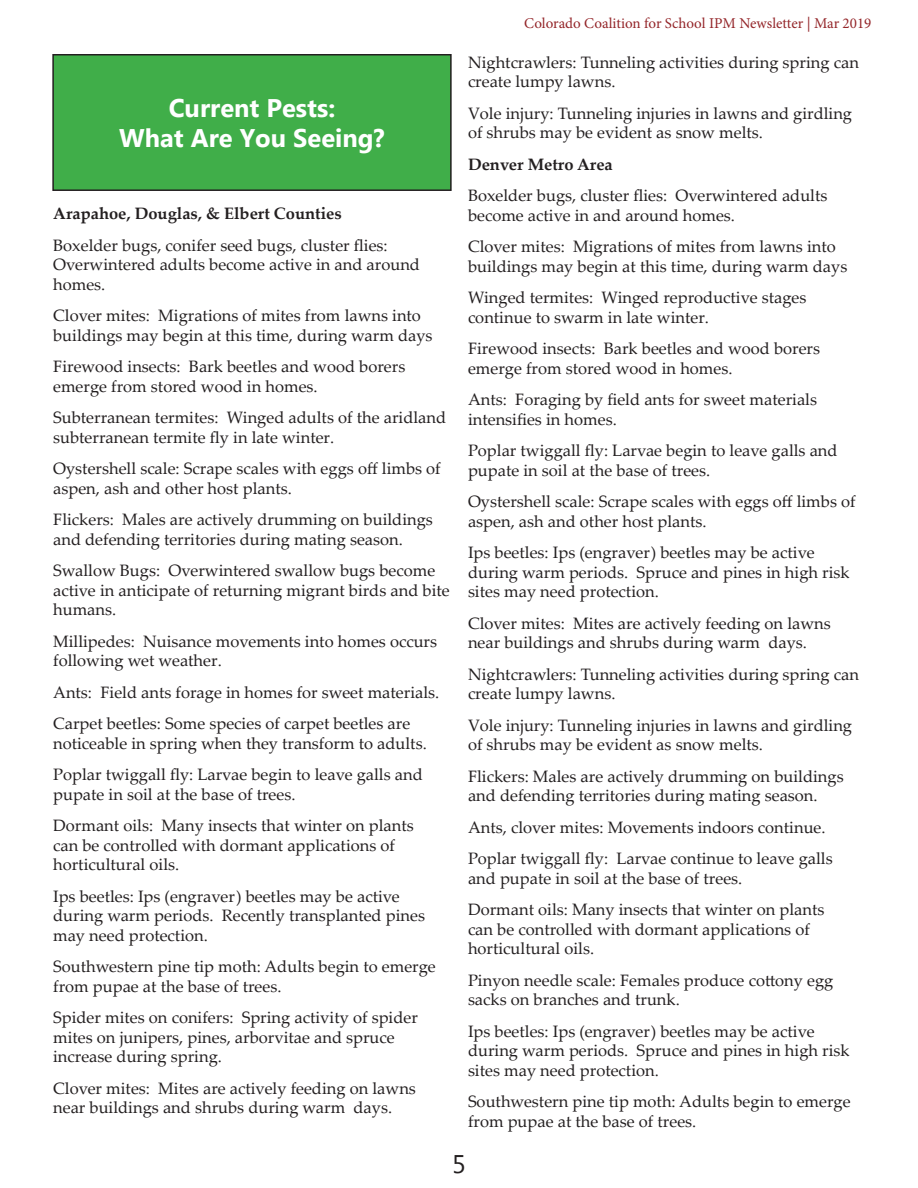
<style>
.page{position:relative;width:918px;height:1188px;background:#fff}
.page>*{position:absolute;margin:0;border:0;box-sizing:border-box;transform-origin:0 0}
.t1{font:700 25.5px "Microsoft New Tai Lue";color:#fff}
.t2{font:25.5px "Microsoft New Tai Lue";color:#231f20}
.t3{font:16.5px/19.5px "Palatino Linotype";color:#231f20}
.t4{font:700 16.5px "Palatino Linotype";color:#231f20}
.t5{font:15px "Minion Pro";color:#94262a}
</style>
<div class="page">
<div style="left:53px;top:55px;width:398px;height:135px;background:#40ae49"></div>
<div style="left:52px;top:54px;width:400px;height:137px;border:2px solid #231f20"></div>
<p class="t1" style="left:169px;top:93px;width:168px">Current Pests:</p>
<p class="t1" style="left:119px;top:124px;width:267px">What Are You Seeing?</p>
<p class="t4" style="left:53px;top:202px;width:290px">Arapahoe, Douglas, &amp; Elbert Counties</p>
<p class="t3" style="left:53px;top:235px;width:368px">Boxelder bugs, conifer seed bugs, cluster flies:<br>Overwintered adults become active in and around homes.</p>
<p class="t3" style="left:53px;top:305px;width:381px">Clover mites: Migrations of mites from lawns into buildings may begin at this time, during warm days</p>
<p class="t3" style="left:53px;top:356px;width:354px">Firewood insects: Bark beetles and wood borers emerge from stored wood in homes.</p>
<p class="t3" style="left:53px;top:407px;width:395px">Subterranean termites: Winged adults of the aridland subterranean termite fly in late winter.</p>
<p class="t3" style="left:53px;top:458px;width:389px">Oystershell scale: Scrape scales with eggs off limbs of aspen, ash and other host plants.</p>
<p class="t3" style="left:53px;top:509px;width:381px">Flickers: Males are actively drumming on buildings and defending territories during mating season.</p>
<p class="t3" style="left:53px;top:560px;width:398px">Swallow Bugs: Overwintered swallow bugs become active in anticipate of returning migrant birds and bite humans.</p>
<p class="t3" style="left:53px;top:631px;width:385px">Millipedes: Nuisance movements into homes occurs following wet weather.</p>
<p class="t3" style="left:53px;top:682px;width:388px">Ants: Field ants forage in homes for sweet materials.</p>
<p class="t3" style="left:53px;top:713px;width:375px">Carpet beetles: Some species of carpet beetles are noticeable in spring when they transform to adults.</p>
<p class="t3" style="left:53px;top:764px;width:371px">Poplar twiggall fly: Larvae begin to leave galls and pupate in soil at the base of trees.</p>
<p class="t3" style="left:53px;top:815px;width:362px">Dormant oils: Many insects that winter on plants can be controlled with dormant applications of horticultural oils.</p>
<p class="t3" style="left:53px;top:886px;width:373px">Ips beetles: Ips (engraver) beetles may be active during warm periods. Recently transplanted pines may need protection.</p>
<p class="t3" style="left:53px;top:956px;width:384px">Southwestern pine tip moth: Adults begin to emerge from pupae at the base of trees.</p>
<p class="t3" style="left:53px;top:1007px;width:366px">Spider mites on conifers: Spring activity of spider mites on junipers, pines, arborvitae and spruce increase during spring.</p>
<p class="t3" style="left:53px;top:1078px;width:364px">Clover mites: Mites are actively feeding on lawns near buildings and shrubs during warm days.</p>
<p class="t5" style="left:524px;top:13px;width:349px">Colorado Coalition for School IPM Newsletter | Mar 2019</p>
<p class="t3" style="left:468px;top:52px;width:392px">Nightcrawlers: Tunneling activities during spring can create lumpy lawns.</p>
<p class="t3" style="left:468px;top:103px;width:386px">Vole injury: Tunneling injuries in lawns and girdling of shrubs may be evident as snow melts.</p>
<p class="t4" style="left:468px;top:152px;width:146px">Denver Metro Area</p>
<p class="t3" style="left:468px;top:185px;width:361px">Boxelder bugs, cluster flies: Overwintered adults become active in and around homes.</p>
<p class="t3" style="left:468px;top:236px;width:381px">Clover mites: Migrations of mites from lawns into buildings may begin at this time, during warm days</p>
<p class="t3" style="left:468px;top:287px;width:340px">Winged termites: Winged reproductive stages continue to swarm in late winter.</p>
<p class="t3" style="left:468px;top:338px;width:354px">Firewood insects: Bark beetles and wood borers emerge from stored wood in homes.</p>
<p class="t3" style="left:468px;top:389px;width:351px">Ants: Foraging by field ants for sweet materials intensifies in homes.</p>
<p class="t3" style="left:468px;top:440px;width:371px">Poplar twiggall fly: Larvae begin to leave galls and pupate in soil at the base of trees.</p>
<p class="t3" style="left:468px;top:491px;width:389px">Oystershell scale: Scrape scales with eggs off limbs of aspen, ash and other host plants.</p>
<p class="t3" style="left:468px;top:542px;width:383px">Ips beetles: Ips (engraver) beetles may be active during warm periods. Spruce and pines in high risk sites may need protection.</p>
<p class="t3" style="left:468px;top:613px;width:364px">Clover mites: Mites are actively feeding on lawns near buildings and shrubs during warm days.</p>
<p class="t3" style="left:468px;top:664px;width:392px">Nightcrawlers: Tunneling activities during spring can create lumpy lawns.</p>
<p class="t3" style="left:468px;top:715px;width:386px">Vole injury: Tunneling injuries in lawns and girdling of shrubs may be evident as snow melts.</p>
<p class="t3" style="left:468px;top:766px;width:377px">Flickers: Males are actively drumming on buildings and defending territories during mating season.</p>
<p class="t3" style="left:468px;top:817px;width:359px">Ants, clover mites: Movements indoors continue.</p>
<p class="t3" style="left:468px;top:848px;width:366px">Poplar twiggall fly: Larvae continue to leave galls and pupate in soil at the base of trees.</p>
<p class="t3" style="left:468px;top:899px;width:358px">Dormant oils: Many insects that winter on plants can be controlled with dormant applications of horticultural oils.</p>
<p class="t3" style="left:468px;top:970px;width:367px">Pinyon needle scale: Females produce cottony egg sacks on branches and trunk.</p>
<p class="t3" style="left:468px;top:1021px;width:383px">Ips beetles: Ips (engraver) beetles may be active during warm periods. Spruce and pines in high risk sites may need protection.</p>
<p class="t3" style="left:468px;top:1091px;width:384px">Southwestern pine tip moth: Adults begin to emerge from pupae at the base of trees.</p>
<h1 class="t2" style="left:452px;top:1149px;width:15px">5</h1>
</div>
